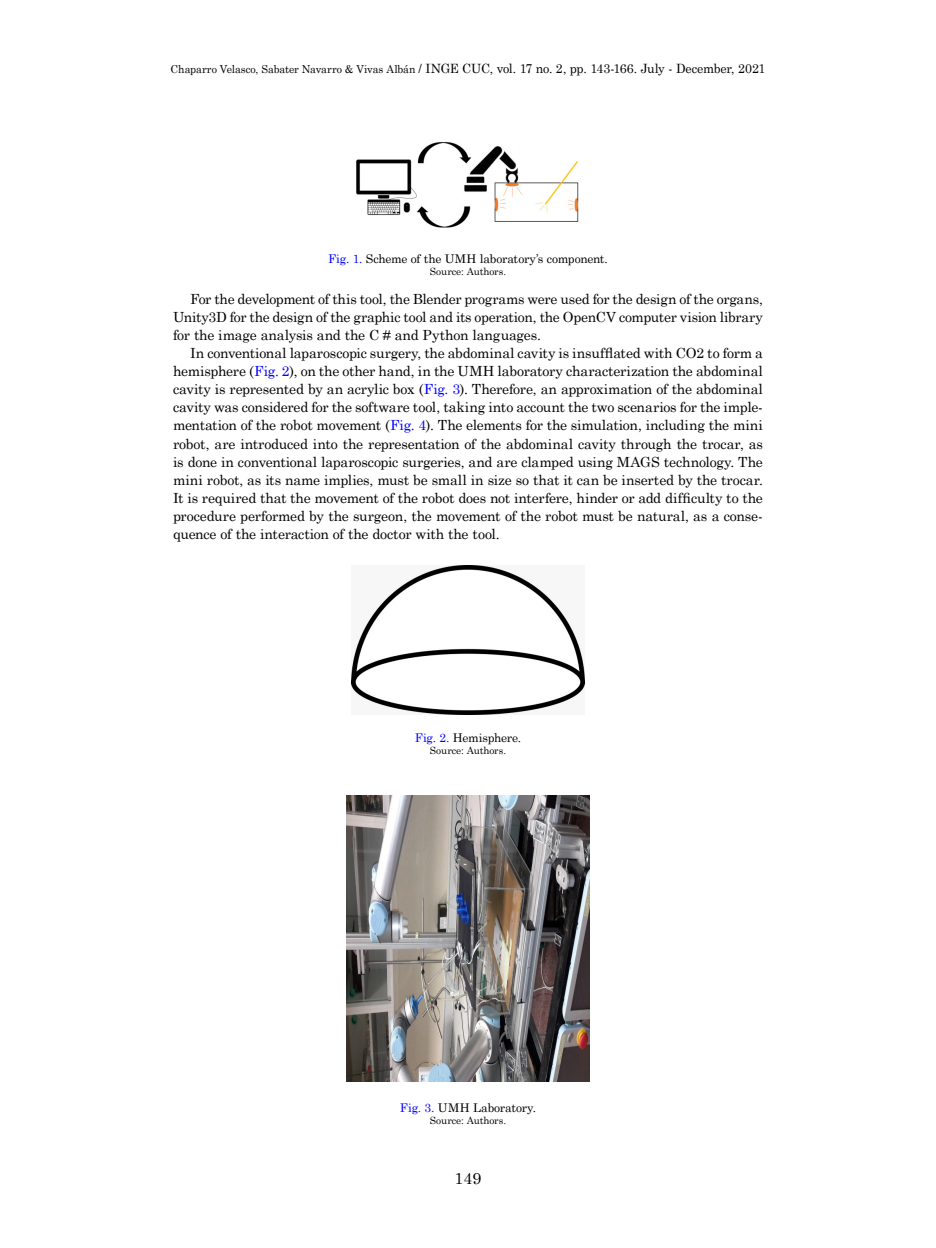
<style>
.page{position:relative;width:936px;height:1248px;background:#fff}
.page>*{position:absolute;margin:0;border:0;box-sizing:border-box;transform-origin:0 0}
.t1{font:16px "Century Schoolbook";color:#000}
.t2{font:14px/18px "Century Schoolbook";letter-spacing:-.01em;color:#000;text-align:justify}
.t3{font:12.8px "Century Schoolbook";letter-spacing:-.025em;color:#000}
.t4{font:12px "Century Schoolbook";letter-spacing:-.015em;color:#000}
.t5{font:10px "Century Schoolbook";letter-spacing:-.005em;color:#000}
.s1{font-size:11px}
.s2{color:#00f}
</style>
<div class="page">
<img style="left:356px;top:142px;width:223px;height:86px">
<img style="left:352px;top:565px;width:232px;height:149px">
<img style="left:346px;top:795px;width:243px;height:286px">
<p class="t3" style="left:171px;top:58px;width:596px"><span class="s1">Chaparro Velasco, Sabater Navarro &amp; Vivas Albán</span> / INGE CUC, vol. 17 no. 2, pp. 143-166. July - December, 2021</p>
<p class="t4" style="left:328px;top:248px;width:281px"><span class="s2">Fig. 1.</span> Scheme of the UMH laboratory’s component.</p>
<p class="t5" style="left:430px;top:263px;width:78px">Source: Authors.</p>
<p class="t2" style="left:173px;top:289px;width:591px;text-indent:17px">For the development of this tool, the Blender programs were used for the design of the organs, Unity3D for the design of the graphic tool and its operation, the OpenCV computer vision library for the image analysis and the C # and Python languages.</p>
<p class="t2" style="left:173px;top:343px;width:591px;text-indent:17px">In conventional laparoscopic surgery, the abdominal cavity is insufflated with CO2 to form a hemisphere (<span class="s2">Fig. 2</span>), on the other hand, in the UMH laboratory characterization the abdominal cavity is represented by an acrylic box (<span class="s2">Fig. 3</span>). Therefore, an approximation of the abdominal cavity was considered for the software tool, taking into account the two scenarios for the imple&shy;mentation of the robot movement (<span class="s2">Fig. 4</span>). The elements for the simulation, including the mini robot, are introduced into the representation of the abdominal cavity through the trocar, as is done in conventional laparoscopic surgeries, and are clamped using MAGS technology. The mini robot, as its name implies, must be small in size so that it can be inserted by the trocar.<br>It is required that the movement of the robot does not interfere, hinder or add difficulty to the procedure performed by the surgeon, the movement of the robot must be natural, as a conse&shy;quence of the interaction of the doctor with the tool.</p>
<p class="t4" style="left:415px;top:727px;width:108px"><span class="s2">Fig. 2.</span> Hemisphere.</p>
<p class="t5" style="left:430px;top:741px;width:78px">Source: Authors.</p>
<p class="t4" style="left:400px;top:1097px;width:137px"><span class="s2">Fig. 3.</span> UMH Laboratory.</p>
<p class="t5" style="left:430px;top:1111px;width:78px">Source: Authors.</p>
<p class="t1" style="left:454px;top:1164px;width:28px">149</p>
</div>
